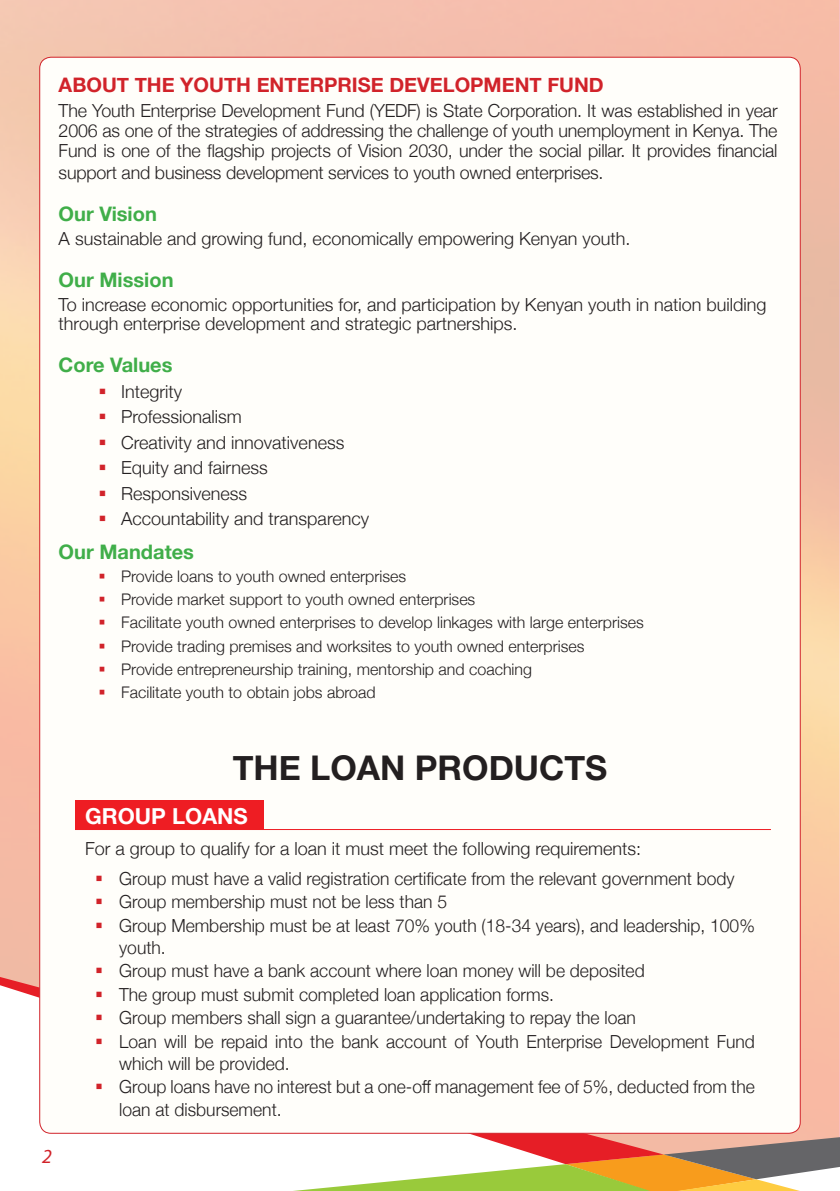
<style>
.page{position:relative;width:840px;height:1191px;background:#fff}
.page>*{position:absolute;margin:0;border:0;box-sizing:border-box;transform-origin:0 0}
.t1{font:700 34px "Helvetica Neue";color:#231f20}
.t2{font:700 22px "Helvetica Neue";color:#fff}
.t3{font:700 20px "Helvetica Neue";color:#40ae49}
.t4{font:700 20px "Helvetica Neue";color:#d1232a}
.t5{font:italic 20px "Myriad Pro";color:#d1232a}
.t6{font:300 18px/19.8px "Helvetica Neue";color:#231f20}
.t7{font:300 16px "Helvetica Neue";color:#231f20}
.s1{color:#d1232a}
</style>
<div class="page">
<img style="left:0;top:0;width:839px;height:975px">
<hr style="left:839px;top:0;width:1px;height:1191px;background:#231f20">
<div style="left:663px;top:975px;width:176px;height:162px;background:#f9baa3"></div>
<svg style="left:0;top:972px;width:663px;height:165px"></svg>
<svg style="left:293px;top:1137px;width:546px;height:54px"></svg>
<div style="left:40px;top:57px;width:759px;height:1076px;background:#fffefa;border-radius:11px"></div>
<div style="left:75px;top:799px;width:188px;height:30px;background:#ee1d23"></div>
<hr style="left:75px;top:829px;width:695px;height:1px;background:#ee1d23">
<p class="t4" style="left:59px;top:69px;width:546px">ABOUT THE YOUTH ENTERPRISE DEVELOPMENT FUND</p>
<p class="t6" style="left:59px;top:100px;width:720px;text-align:justify">The Youth Enterprise Development Fund (YEDF) is State Corporation. It was established in year 2006 as one of the strategies of addressing the challenge of youth unemployment in Kenya. The Fund is one of the flagship projects of Vision 2030, under the social pillar. It provides financial</p>
<p class="t6" style="left:59px;top:161px;width:546px">support and business development services to youth owned enterprises.</p>
<p class="t3" style="left:59px;top:198px;width:100px">Our Vision</p>
<p class="t6" style="left:59px;top:227px;width:573px">A sustainable and growing fund, economically empowering Kenyan youth.</p>
<p class="t3" style="left:59px;top:264px;width:116px">Our Mission</p>
<p class="t6" style="left:59px;top:293px;width:709px">To increase economic opportunities for, and participation by Kenyan youth in nation building through enterprise development and strategic partnerships.</p>
<p class="t3" style="left:59px;top:349px;width:115px">Core Values</p>
<p class="t6" style="left:98px;top:380px;width:85px"><span class="s1">▪</span> Integrity</p>
<p class="t6" style="left:98px;top:406px;width:145px"><span class="s1">▪</span> Professionalism</p>
<p class="t6" style="left:98px;top:431px;width:247px"><span class="s1">▪</span> Creativity and innovativeness</p>
<p class="t6" style="left:98px;top:457px;width:171px"><span class="s1">▪</span> Equity and fairness</p>
<p class="t6" style="left:98px;top:482px;width:150px"><span class="s1">▪</span> Responsiveness</p>
<p class="t6" style="left:98px;top:507px;width:272px"><span class="s1">▪</span> Accountability and transparency</p>
<p class="t3" style="left:59px;top:536px;width:137px">Our Mandates</p>
<p class="t7" style="left:98px;top:563px;width:309px"><span class="s1">▪</span> Provide loans to youth owned enterprises</p>
<p class="t7" style="left:98px;top:586px;width:378px"><span class="s1">▪</span> Provide market support to youth owned enterprises</p>
<p class="t7" style="left:98px;top:610px;width:546px"><span class="s1">▪</span> Facilitate youth owned enterprises to develop linkages with large enterprises</p>
<p class="t7" style="left:98px;top:633px;width:487px"><span class="s1">▪</span> Provide trading premises and worksites to youth owned enterprises</p>
<p class="t7" style="left:98px;top:656px;width:435px"><span class="s1">▪</span> Provide entrepreneurship training, mentorship and coaching</p>
<p class="t7" style="left:98px;top:679px;width:278px"><span class="s1">▪</span> Facilitate youth to obtain jobs abroad</p>
<p class="t5" style="left:42px;top:1143px;width:11px">2</p>
<h1 class="t1" style="left:232px;top:741px;width:376px">THE LOAN PRODUCTS</h1>
<p class="t2" style="left:85px;top:799px;width:164px">GROUP LOANS</p>
<p class="t6" style="left:85px;top:837px;width:557px">For a group to qualify for a loan it must meet the following requirements:</p>
<p class="t6" style="left:95px;top:867px;width:640px"><span class="s1">▪</span> Group must have a valid registration certificate from the relevant government body</p>
<p class="t6" style="left:95px;top:890px;width:353px"><span class="s1">▪</span> Group membership must not be less than 5</p>
<p class="t6" style="left:119px;top:913px;width:636px;line-height:21.6px;text-indent:-24px"><span class="s1">▪</span> Group Membership must be at least 70% youth (18-34 years), and leadership, 100% youth.</p>
<p class="t6" style="left:95px;top:959px;width:550px"><span class="s1">▪</span> Group must have a bank account where loan money will be deposited</p>
<p class="t6" style="left:95px;top:983px;width:460px"><span class="s1">▪</span> The group must submit completed loan application forms.</p>
<p class="t6" style="left:95px;top:1006px;width:542px"><span class="s1">▪</span> Group members shall sign a guarantee/undertaking to repay the loan</p>
<p class="t6" style="left:119px;top:1029px;width:637px;line-height:21.6px;text-indent:-24px"><span class="s1">▪</span> Loan will be repaid into the bank account of Youth Enterprise Development Fund which will be provided.</p>
<p class="t6" style="left:119px;top:1074px;width:636px;line-height:22.8px;text-indent:-24px"><span class="s1">▪</span> Group loans have no interest but a one-off management fee of 5%, deducted from the loan at disbursement.</p>
</div>
